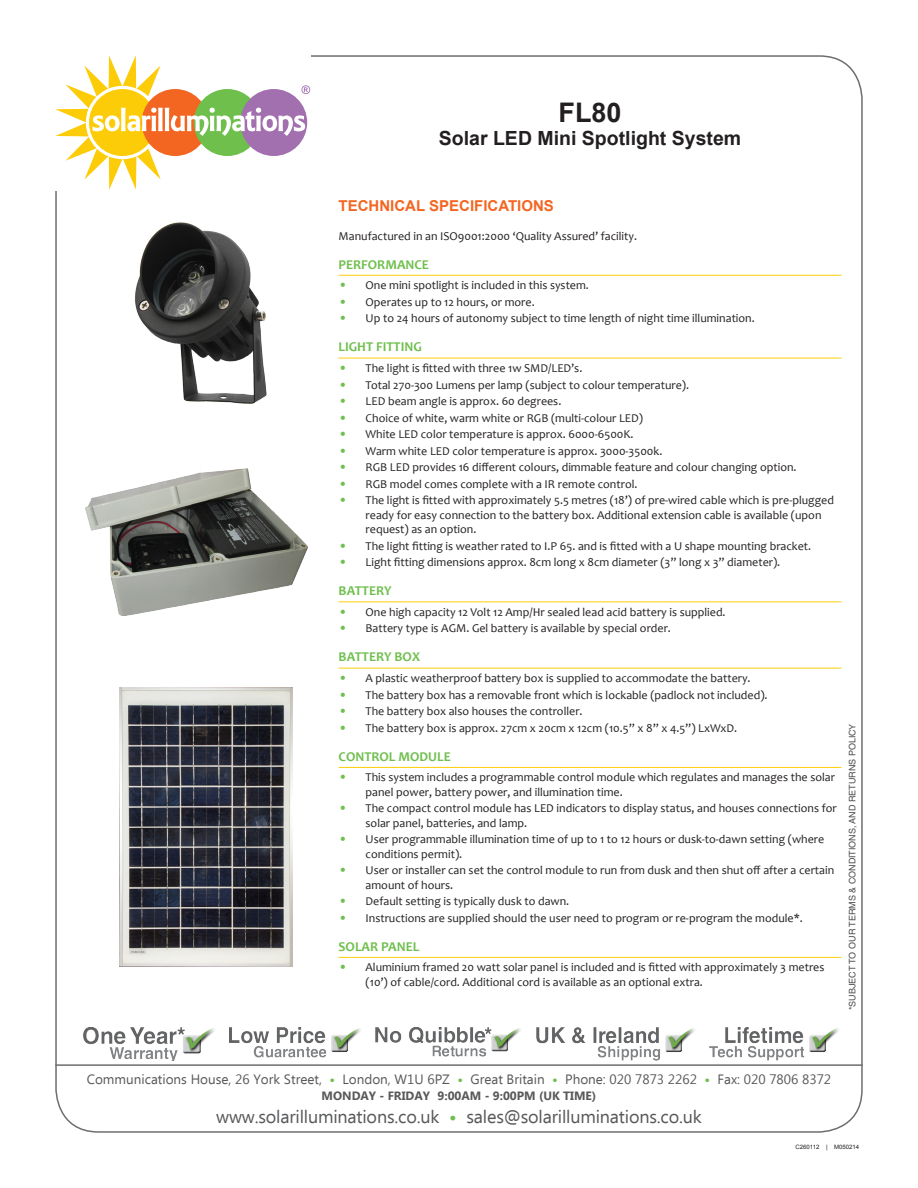
<style>
.page{position:relative;width:918px;height:1188px;background:#fff}
.page>*{position:absolute;margin:0;border:0;box-sizing:border-box;transform-origin:0 0}
.Product_Name{font:700 27px "Arial";color:#231f20}
.Product_Name-2{font:700 19.5px "Arial";color:#231f20}
.t1{font:18px "Ebrima";letter-spacing:-.01em;color:#57585a}
.Title_Major{font:700 15px "Arial";color:#f36621}
.t2{font:13.5px "Ebrima";color:#57585a}
.Title_Division{font:700 13.5px "Candara";color:#6fbf4d}
.Title_Major-2{font:12px/14.4px "Candara";color:#231f20}
.t3{font:700 12px "Ebrima";color:#57585a}
.t4{font:9px "Helvetica LT Std";color:#4b4c4d}
.Generic_Text{font:6px "Arial";color:#231f20}
.s1{font-weight:700;font-size:13.5px;color:#6fbf4d}
.s2{font-weight:700;color:#6fbf4d}
</style>
<div class="page">
<hr style="left:55px;top:1064px;width:808px;height:2px;background:#6c6d70">
<svg style="left:55px;top:55px;width:255px;height:135px"></svg>
<img style="left:710px;top:1028px;width:129px;height:32px">
<img style="left:230px;top:1028px;width:131px;height:30px">
<img style="left:376px;top:1028px;width:145px;height:29px">
<img style="left:83px;top:1028px;width:132px;height:32px">
<img style="left:536px;top:1028px;width:159px;height:32px">
<hr style="left:339px;top:275px;width:502px;height:1px;background:#fecd08">
<hr style="left:339px;top:358px;width:502px;height:1px;background:#fecd08">
<hr style="left:339px;top:601px;width:502px;height:1px;background:#fecd08">
<hr style="left:339px;top:668px;width:502px;height:1px;background:#fecd08">
<hr style="left:339px;top:767px;width:502px;height:1px;background:#fecd08">
<hr style="left:339px;top:957px;width:502px;height:1px;background:#fecd08">
<img style="left:134px;top:222px;width:133px;height:182px">
<img style="left:120px;top:688px;width:173px;height:278px">
<img style="left:85px;top:468px;width:223px;height:148px">
<p class="Product_Name" style="left:559px;top:94px;width:65px">FL80</p>
<p class="Product_Name-2" style="left:439px;top:125px;width:304px">Solar LED Mini Spotlight System</p>
<p class="Title_Major" style="left:339px;top:195px;width:217px">TECHNICAL SPECIFICATIONS</p>
<p class="Title_Major-2" style="left:339px;top:228px;width:300px">Manufactured in an ISO9001:2000 ‘Quality Assured’ facility.</p>
<p class="Title_Division" style="left:339px;top:256px;width:92px">PERFORMANCE</p>
<p class="Title_Major-2" style="left:339px;top:278px;width:252px"><span class="s1">•</span> One mini spotlight is included in this system.</p>
<p class="Title_Major-2" style="left:339px;top:295px;width:198px"><span class="s1">•</span> Operates up to 12 hours, or more.</p>
<p class="Title_Major-2" style="left:339px;top:311px;width:418px"><span class="s1">•</span> Up to 24 hours of autonomy subject to time length of night time illumination.</p>
<p class="Title_Division" style="left:339px;top:338px;width:85px">LIGHT FITTING</p>
<p class="Title_Major-2" style="left:339px;top:361px;width:245px"><span class="s1">•</span> The light is fitted with three 1w SMD/LED’s.</p>
<p class="Title_Major-2" style="left:339px;top:377px;width:352px"><span class="s1">•</span> Total 270-300 Lumens per lamp (subject to colour temperature).</p>
<p class="Title_Major-2" style="left:339px;top:394px;width:224px"><span class="s1">•</span> LED beam angle is approx. 60 degrees.</p>
<p class="Title_Major-2" style="left:339px;top:410px;width:306px"><span class="s1">•</span> Choice of white, warm white or RGB (multi-colour LED)</p>
<p class="Title_Major-2" style="left:339px;top:427px;width:297px"><span class="s1">•</span> White LED color temperature is approx. 6000-6500K.</p>
<p class="Title_Major-2" style="left:339px;top:444px;width:325px"><span class="s1">•</span> Warm white LED color temperature is approx. 3000-3500k.</p>
<p class="Title_Major-2" style="left:339px;top:460px;width:459px"><span class="s1">•</span> RGB LED provides 16 different colours, dimmable feature and colour changing option.</p>
<p class="Title_Major-2" style="left:339px;top:477px;width:300px"><span class="s1">•</span> RGB model comes complete with a IR remote control.</p>
<p class="Title_Major-2" style="left:366px;top:493px;width:470px;text-indent:-27px"><span class="s1">•</span> The light is fitted with approximately 5.5 metres (18’) of pre-wired cable which is pre-plugged ready for easy connection to the battery box. Additional extension cable is available (upon request) as an option.</p>
<p class="Title_Major-2" style="left:339px;top:538px;width:474px"><span class="s1">•</span> The light fitting is weather rated to I.P 65. and is fitted with a U shape mounting bracket.</p>
<p class="Title_Major-2" style="left:339px;top:555px;width:443px"><span class="s1">•</span> Light fitting dimensions approx. 8cm long x 8cm diameter (3” long x 3” diameter).</p>
<p class="Title_Division" style="left:339px;top:582px;width:55px">BATTERY</p>
<p class="Title_Major-2" style="left:339px;top:605px;width:389px"><span class="s1">•</span> One high capacity 12 Volt 12 Amp/Hr sealed lead acid battery is supplied.</p>
<p class="Title_Major-2" style="left:339px;top:621px;width:334px"><span class="s1">•</span> Battery type is AGM. Gel battery is available by special order.</p>
<p class="Title_Division" style="left:339px;top:649px;width:83px">BATTERY BOX</p>
<p class="Title_Major-2" style="left:339px;top:671px;width:414px"><span class="s1">•</span> A plastic weatherproof battery box is supplied to accommodate the battery.</p>
<p class="Title_Major-2" style="left:339px;top:687px;width:431px"><span class="s1">•</span> The battery box has a removable front which is lockable (padlock not included).</p>
<p class="Title_Major-2" style="left:339px;top:704px;width:246px"><span class="s1">•</span> The battery box also houses the controller.</p>
<p class="Title_Major-2" style="left:339px;top:721px;width:400px"><span class="s1">•</span> The battery box is approx. 27cm x 20cm x 12cm (10.5” x 8” x 4.5”) LxWxD.</p>
<p class="Title_Division" style="left:339px;top:748px;width:114px">CONTROL MODULE</p>
<p class="Title_Major-2" style="left:366px;top:770px;width:471px;text-indent:-27px"><span class="s1">•</span> This system includes a programmable control module which regulates and manages the solar panel power, battery power, and illumination time.</p>
<p class="Title_Major-2" style="left:366px;top:801px;width:473px;text-indent:-27px"><span class="s1">•</span> The compact control module has LED indicators to display status, and houses connections for solar panel, batteries, and lamp.</p>
<p class="Title_Major-2" style="left:366px;top:832px;width:460px;text-indent:-27px"><span class="s1">•</span> User programmable illumination time of up to 1 to 12 hours or dusk-to-dawn setting (where conditions permit).</p>
<p class="Title_Major-2" style="left:366px;top:863px;width:470px;text-indent:-27px"><span class="s1">•</span> User or installer can set the control module to run from dusk and then shut off after a certain amount of hours.</p>
<p class="Title_Major-2" style="left:339px;top:894px;width:232px"><span class="s1">•</span> Default setting is typically dusk to dawn.</p>
<p class="Title_Major-2" style="left:339px;top:910px;width:466px"><span class="s1">•</span> Instructions are supplied should the user need to program or re-program the module*.</p>
<p class="Title_Division" style="left:339px;top:938px;width:82px">SOLAR PANEL</p>
<p class="Title_Major-2" style="left:366px;top:960px;width:460px;text-indent:-27px"><span class="s1">•</span> Aluminium framed 20 watt solar panel is included and is fitted with approximately 3 metres (10’) of cable/cord. Additional cord is available as an optional extra.</p>
<p class="t4" style="left:847px;top:1010px;width:288px;rotate:-90deg">*SUBJECT TO OUR TERMS &amp; CONDITIONS, AND RETURNS POLICY</p>
<p class="t2" style="left:87px;top:1069px;width:746px">Communications House, 26 York Street, <span class="s2">•</span> London, W1U 6PZ <span class="s2">•</span> Great Britain <span class="s2">•</span> Phone: 020 7873 2262 <span class="s2">•</span> Fax: 020 7806 8372</p>
<p class="t3" style="left:322px;top:1087px;width:276px">MONDAY - FRIDAY 9:00AM - 9:00PM (UK TIME)</p>
<h3 class="t1" style="left:216px;top:1103px;width:487px">www.solarilluminations.co.uk <span class="s2">•</span> sales@solarilluminations.co.uk</h3>
<p class="Generic_Text" style="left:795px;top:1143px;width:65px">C260112 | M050214</p>
</div>
